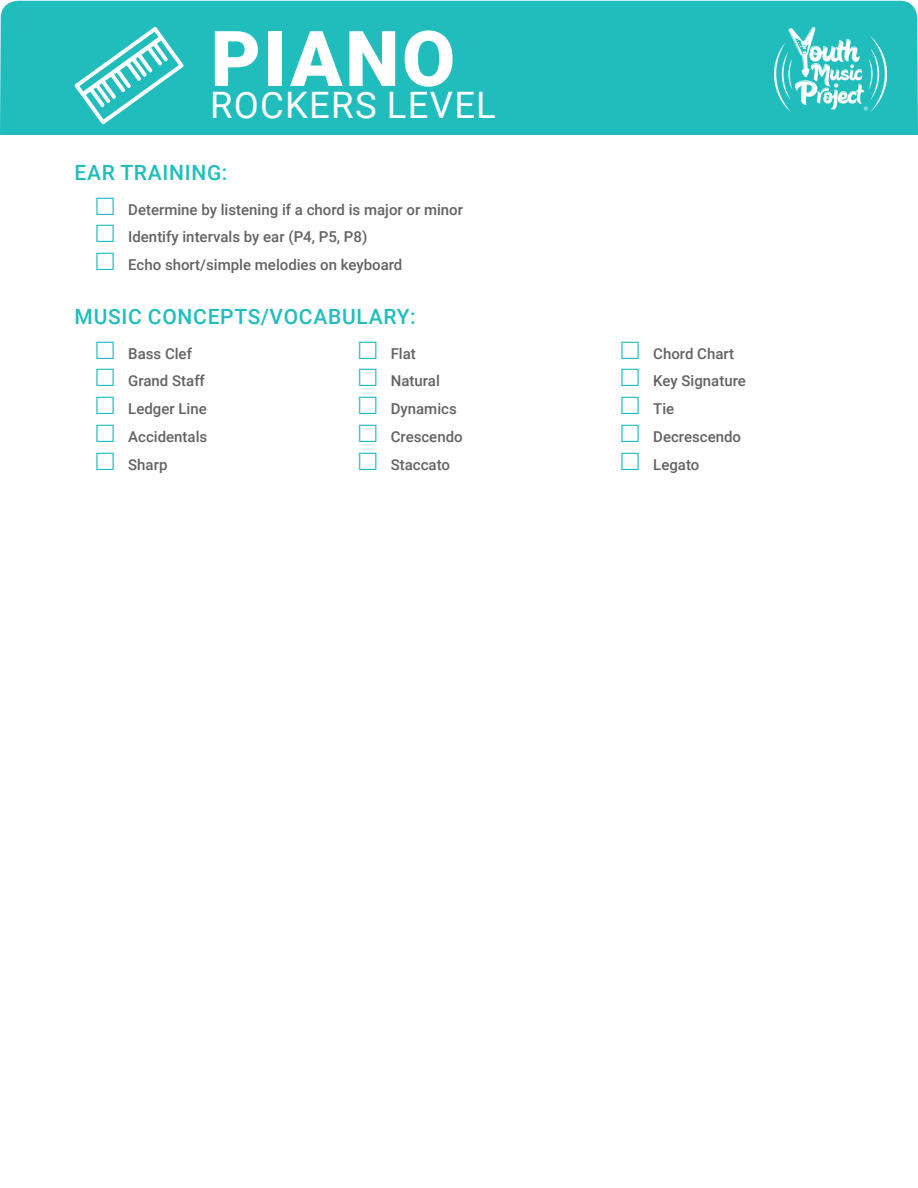
<style>
.page{position:relative;width:918px;height:1188px;background:#fff}
.page>*{position:absolute;margin:0;border:0;box-sizing:border-box;transform-origin:0 0}
.t1{font:900 76.95px "Roboto";letter-spacing:.035em;color:#fff}
.t2{font:36.45px "Roboto";letter-spacing:.035em;color:#fff}
.T_Header{font:500 21px "Roboto";letter-spacing:.035em;color:#21bdbd}
.t3{font:500 15px "Roboto";color:#636366}
</style>
<div class="page">
<div style="left:0;top:1px;width:918px;height:134px;background:#21bdbd"></div>
<img style="left:775px;top:27px;width:111px;height:85px">
<svg style="left:74px;top:27px;width:110px;height:97px"></svg>
<h1 class="t1" style="left:211px;top:5px;width:246px">PIANO</h1>
<h2 class="t2" style="left:210px;top:80px;width:287px">ROCKERS LEVEL</h2>
<p class="T_Header" style="left:75px;top:158px;width:154px">EAR TRAINING:</p>
<p class="t3" style="left:128px;top:199px;width:336px">Determine by listening if a chord is major or minor</p>
<p class="t3" style="left:128px;top:226px;width:241px">Identify intervals by ear (P4, P5, P8)</p>
<p class="t3" style="left:128px;top:254px;width:276px">Echo short/simple melodies on keyboard</p>
<p class="T_Header" style="left:75px;top:302px;width:343px">MUSIC CONCEPTS/VOCABULARY:</p>
<p class="t3" style="left:128px;top:343px;width:65px">Bass Clef</p>
<p class="t3" style="left:128px;top:370px;width:78px">Grand Staff</p>
<p class="t3" style="left:128px;top:398px;width:80px">Ledger Line</p>
<p class="t3" style="left:128px;top:426px;width:81px">Accidentals</p>
<p class="t3" style="left:128px;top:454px;width:41px">Sharp</p>
<p class="t3" style="left:391px;top:343px;width:27px">Flat</p>
<p class="t3" style="left:391px;top:370px;width:51px">Natural</p>
<p class="t3" style="left:391px;top:398px;width:68px">Dynamics</p>
<p class="t3" style="left:391px;top:426px;width:73px">Crescendo</p>
<p class="t3" style="left:391px;top:454px;width:61px">Staccato</p>
<p class="t3" style="left:653px;top:343px;width:82px">Chord Chart</p>
<p class="t3" style="left:653px;top:370px;width:94px">Key Signature</p>
<p class="t3" style="left:653px;top:398px;width:22px">Tie</p>
<p class="t3" style="left:653px;top:426px;width:89px">Decrescendo</p>
<p class="t3" style="left:653px;top:454px;width:48px">Legato</p>
</div>
